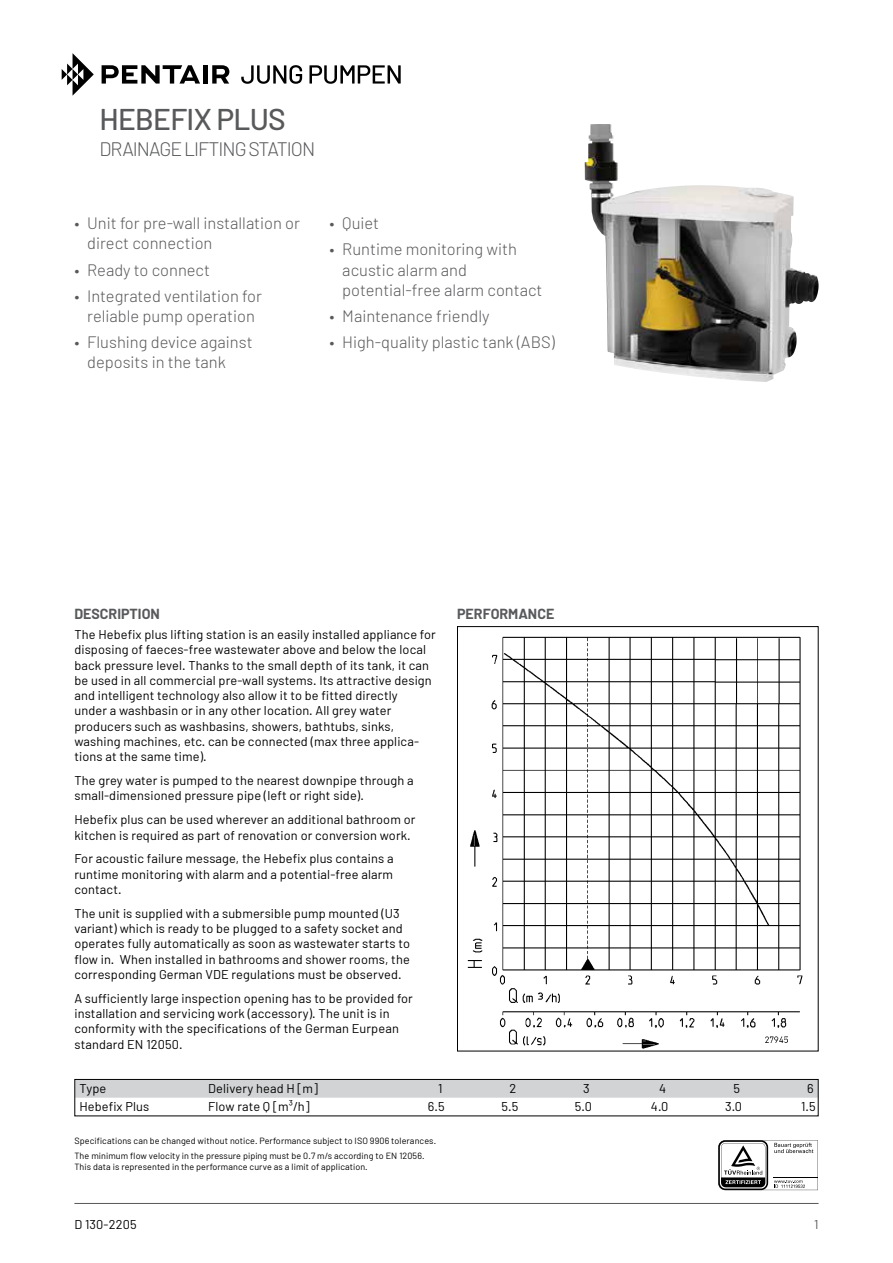
<style>
.page{position:relative;width:893px;height:1263px;background:#fff}
.page>*{position:absolute;margin:0;border:0;box-sizing:border-box;transform-origin:0 0}
.t1{font:500 30px "Barlow";letter-spacing:-.025em;color:#58595b}
.t2{font:300 19.5px "Barlow";letter-spacing:-.05em;color:#58595b}
.t3{font:300 16.5px/20.2px "Barlow";color:#58595b}
.t4{font:700 14.25px "Barlow";color:#58595b}
.t5{font:12.75px/15.3px "Barlow";letter-spacing:.01em;color:#000}
.t6{font:12.75px "Barlow";color:#58595b}
.t7{font:9px/15px "Barlow";letter-spacing:.01em;color:#000}
</style>
<div class="page">
<hr style="left:74px;top:1203px;width:745px;height:1px;background:#58595b">
<img style="left:585px;top:124px;width:234px;height:258px">
<img style="left:467px;top:636px;width:336px;height:413px">
<div style="left:457px;top:626px;width:362px;height:425px;border:1px solid #000"></div>
<div style="left:76px;top:1081px;width:741px;height:17px;background:#d1d3d4"></div>
<div style="left:74px;top:1079px;width:745px;height:37px;border:1px solid #000"></div>
<svg style="left:718px;top:1140px;width:100px;height:50px"></svg>
<svg style="left:241px;top:65px;width:61px;height:19px"></svg>
<svg style="left:309px;top:65px;width:92px;height:19px"></svg>
<svg style="left:62px;top:53px;width:32px;height:43px"></svg>
<svg style="left:102px;top:65px;width:98px;height:19px"></svg>
<hr style="left:203px;top:65px;width:4px;height:19px;background:#000">
<svg style="left:212px;top:65px;width:17px;height:19px"></svg>
<h1 class="t1" style="left:99px;top:101px;width:188px">HEBEFIX PLUS</h1>
<h2 class="t2" style="left:99px;top:136px;width:217px">DRAINAGE LIFTING STATION</h2>
<p class="t3" style="left:87px;top:213px;width:214px;text-indent:-13px">• Unit for pre-wall installation or direct connection</p>
<p class="t3" style="left:74px;top:259px;width:137px">• Ready to connect</p>
<p class="t3" style="left:74px;top:285px;width:189px;text-align:center">• Integrated ventilation for reliable pump operation</p>
<p class="t3" style="left:87px;top:332px;width:167px;text-indent:-13px">• Flushing device against deposits in the tank</p>
<p class="t3" style="left:330px;top:213px;width:51px">• Quiet</p>
<p class="t3" style="left:342px;top:239px;width:202px;text-indent:-13px">• Runtime monitoring with acustic alarm and potential-free alarm contact</p>
<p class="t3" style="left:330px;top:305px;width:162px">• Maintenance friendly</p>
<p class="t3" style="left:330px;top:332px;width:227px">• High-quality plastic tank (ABS)</p>
<p class="t4" style="left:74px;top:605px;width:87px">DESCRIPTION</p>
<p class="t4" style="left:457px;top:605px;width:99px">PERFORMANCE</p>
<p class="t5" style="left:74px;top:626px;width:363px">The Hebefix plus lifting station is an easily installed appliance for disposing of faeces-free wastewater above and below the local back pressure level. Thanks to the small depth of its tank, it can be used in all commercial pre-wall systems. Its attractive design and intelligent technology also allow it to be fitted directly<br>under a washbasin or in any other location. All grey water producers such as washbasins, showers, bathtubs, sinks, washing machines, etc. can be connected (max three applica&shy;tions at the same time).</p>
<p class="t5" style="left:74px;top:773px;width:341px">The grey water is pumped to the nearest downpipe through a small-dimensioned pressure pipe (left or right side).</p>
<p class="t5" style="left:74px;top:812px;width:343px">Hebefix plus can be used wherever an additional bathroom or kitchen is required as part of renovation or conversion work.</p>
<p class="t5" style="left:74px;top:851px;width:321px;text-align:justify">For acoustic failure message, the Hebefix plus contains a runtime monitoring with alarm and a potential-free alarm contact.</p>
<p class="t5" style="left:74px;top:905px;width:337px">The unit is supplied with a submersible pump mounted (U3 variant) which is ready to be plugged to a safety socket and operates fully automatically as soon as wastewater starts to flow in. When installed in bathrooms and shower rooms, the corresponding German VDE regulations must be observed.</p>
<p class="t5" style="left:74px;top:990px;width:340px">A sufficiently large inspection opening has to be provided for installation and servicing work (accessory). The unit is in conformity with the specifications of the German Eurpean standard EN 12050.</p>
<p class="t5" style="left:79px;top:1081px;width:28px">Type</p>
<p class="t5" style="left:208px;top:1081px;width:111px">Delivery head H [m]</p>
<p class="t5" style="left:438px;top:1081px;width:6px">1</p>
<p class="t5" style="left:509px;top:1081px;width:8px">2</p>
<p class="t5" style="left:583px;top:1081px;width:8px">3</p>
<p class="t5" style="left:659px;top:1081px;width:9px">4</p>
<p class="t5" style="left:733px;top:1081px;width:8px">5</p>
<p class="t5" style="left:807px;top:1081px;width:8px">6</p>
<p class="t5" style="left:79px;top:1099px;width:71px">Hebefix Plus</p>
<p class="t5" style="left:208px;top:1099px;width:103px">Flow rate Q [m³/h]</p>
<p class="t5" style="left:428px;top:1099px;width:18px">6.5</p>
<p class="t5" style="left:501px;top:1099px;width:18px">5.5</p>
<p class="t5" style="left:575px;top:1099px;width:19px">5.0</p>
<p class="t5" style="left:651px;top:1099px;width:19px">4.0</p>
<p class="t5" style="left:725px;top:1099px;width:19px">3.0</p>
<p class="t5" style="left:801px;top:1099px;width:16px">1.5</p>
<p class="t7" style="left:74px;top:1133px;width:363px">Specifications can be changed without notice. Performance subject to ISO 9906 tolerances.<br>The minimum flow velocity in the pressure piping must be 0.7 m/s according to EN 12056.</p>
<p class="t7" style="left:74px;top:1159px;width:295px">This data is represented in the performance curve as a limit of application.</p>
<p class="t5" style="left:74px;top:1216px;width:64px">D 130-2205</p>
<p class="t6" style="left:814px;top:1216px;width:6px">1</p>
</div>
